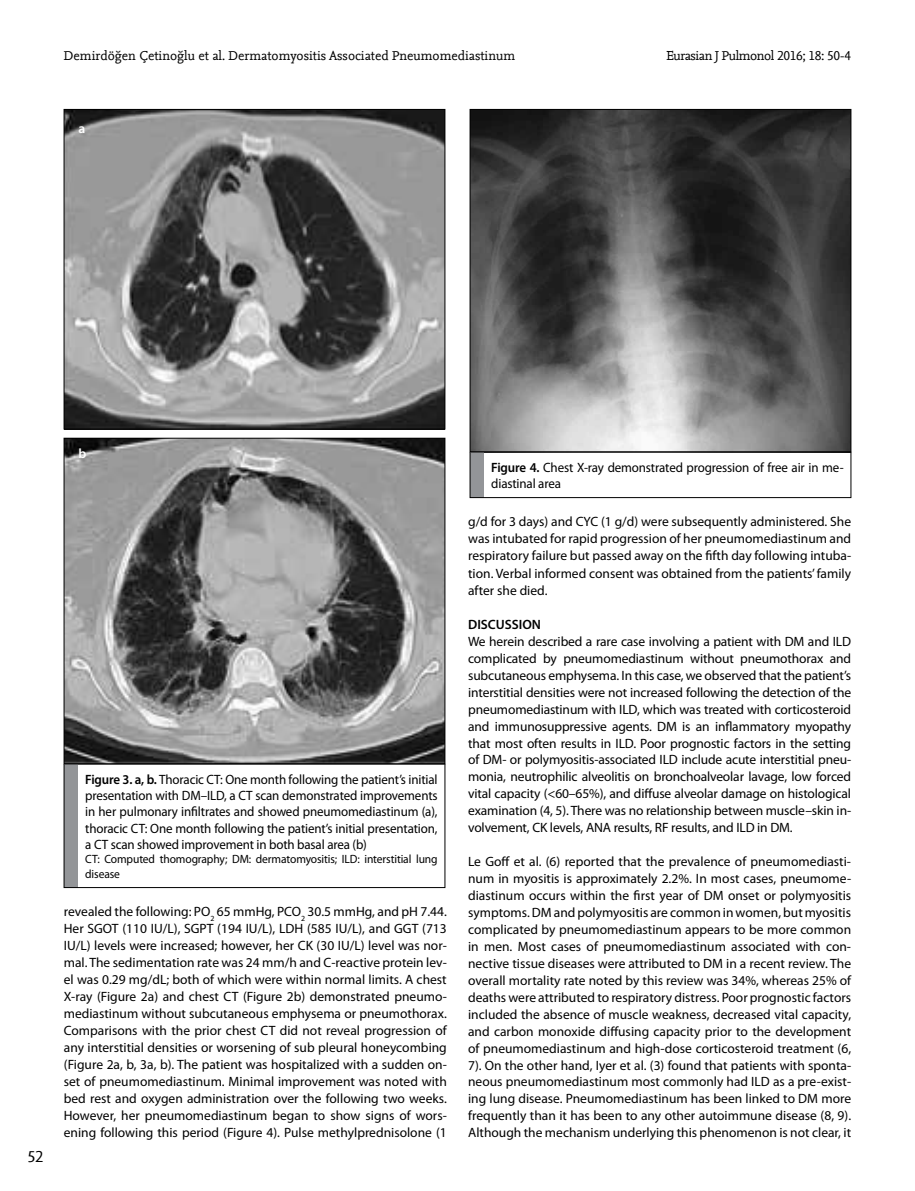
<style>
.page{position:relative;width:915px;height:1191px;background:#fff}
.page>*{position:absolute;margin:0;border:0;box-sizing:border-box;transform-origin:0 0}
.t1{font:16.5px "Nexus Mix TF";color:#000}
.t2{font:13.5px/17px "Myriad Pro";letter-spacing:-.01em;color:#000;text-align:justify}
.t3{font:13.5px/16.2px "Myriad Pro";letter-spacing:-.01em;color:#000;text-align:justify;scale:.96 1}
.t4{font:13.5px "Nexus Mix TF";color:#000}
.t5{font:13.5px "Nexus Mix TF";letter-spacing:-.03em;color:#000}
.t6{font:600 13.5px "Myriad Pro";color:#000}
.t7{font:600 13.5px "Myriad Pro";color:#fff}
.t8{font:12px/14.4px "Myriad Pro";letter-spacing:-.01em;color:#000;scale:.96 1}
.s1{font-weight:600}
</style>
<div class="page">
<img style="left:66px;top:440px;width:377px;height:322px">
<img style="left:66px;top:111px;width:377px;height:316px">
<div style="left:64px;top:109px;width:381px;height:320px;border:1px solid #000"></div>
<div style="left:64px;top:764px;width:13px;height:123px;background:#939598"></div>
<hr style="left:64px;top:763px;width:381px;height:1px;background:#000">
<img style="left:471px;top:111px;width:377px;height:339px">
<div style="left:469px;top:109px;width:381px;height:343px;border:1px solid #000"></div>
<div style="left:470px;top:452px;width:13px;height:45px;background:#939598"></div>
<div style="left:469px;top:452px;width:381px;height:46px;border:1px solid #000"></div>
<p class="t4" style="left:64px;top:47px;width:452px">Demirdöğen Çetinoğlu et al. Dermatomyositis Associated Pneumomediastinum</p>
<p class="t5" style="left:666px;top:47px;width:186px">Eurasian J Pulmonol 2016; 18: 50-4</p>
<p class="t7" style="left:78px;top:119px;width:8px">a</p>
<p class="t1" style="left:28px;top:1146px;width:18px">52</p>
<p class="t7" style="left:78px;top:445px;width:9px">b</p>
<p class="t3" style="left:85px;top:771px;width:368px"><span class="s1">Figure 3. a, b.</span> Thoracic CT: One month following the patient’s initial presentation with DM–ILD, a CT scan demonstrated improvements in her pulmonary infiltrates and showed pneumomediastinum (a), thoracic CT: One month following the patient’s initial presentation, a CT scan showed improvement in both basal area (b)</p>
<p class="t8" style="left:85px;top:852px;width:368px">CT: Computed thomography; DM: dermatomyositis; ILD: interstitial lung disease</p>
<p class="t2" style="left:64px;top:903px;width:384px">revealed the following: PO<sub>2</sub> 65 mmHg, PCO<sub>2</sub> 30.5 mmHg, and pH 7.44.<br>Her SGOT (110 IU/L), SGPT (194 IU/L), LDH (585 IU/L), and GGT (713<br>IU/L) levels were increased; however, her CK (30 IU/L) level was nor&shy;mal. The sedimentation rate was 24 mm/h and C-reactive protein lev&shy;el was 0.29 mg/dL; both of which were within normal limits. A chest X-ray (Figure 2a) and chest CT (Figure 2b) demonstrated pneumo&shy;mediastinum without subcutaneous emphysema or pneumothorax.<br>Comparisons with the prior chest CT did not reveal progression of any interstitial densities or worsening of sub pleural honeycombing (Figure 2a, b, 3a, b). The patient was hospitalized with a sudden on&shy;set of pneumomediastinum. Minimal improvement was noted with bed rest and oxygen administration over the following two weeks.<br>However, her pneumomediastinum began to show signs of wors&shy;ening following this period (Figure 4). Pulse methylprednisolone (1</p>
<p class="t3" style="left:491px;top:459px;width:368px"><span class="s1">Figure 4.</span> Chest X-ray demonstrated progression of free air in me&shy;diastinal area</p>
<p class="t2" style="left:468px;top:512px;width:384px">g/d for 3 days) and CYC (1 g/d) were subsequently administered. She was intubated for rapid progression of her pneumomediastinum and respiratory failure but passed away on the fifth day following intuba&shy;tion. Verbal informed consent was obtained from the patients’ family after she died.</p>
<p class="t6" style="left:468px;top:616px;width:74px">DISCUSSION</p>
<p class="t2" style="left:468px;top:632px;width:384px">We herein described a rare case involving a patient with DM and ILD complicated by pneumomediastinum without pneumothorax and subcutaneous emphysema. In this case, we observed that the patient’s interstitial densities were not increased following the detection of the pneumomediastinum with ILD, which was treated with corticosteroid and immunosuppressive agents. DM is an inflammatory myopathy that most often results in ILD. Poor prognostic factors in the setting of DM- or polymyositis-associated ILD include acute interstitial pneu&shy;monia, neutrophilic alveolitis on bronchoalveolar lavage, low forced vital capacity (&lt;60–65%), and diffuse alveolar damage on histological examination (4, 5). There was no relationship between muscle–skin in&shy;volvement, CK levels, ANA results, RF results, and ILD in DM.</p>
<p class="t2" style="left:468px;top:853px;width:384px">Le Goff et al. (6) reported that the prevalence of pneumomediasti&shy;num in myositis is approximately 2.2%. In most cases, pneumome&shy;diastinum occurs within the first year of DM onset or polymyositis symptoms. DM and polymyositis are common in women, but myositis complicated by pneumomediastinum appears to be more common in men. Most cases of pneumomediastinum associated with con&shy;nective tissue diseases were attributed to DM in a recent review. The overall mortality rate noted by this review was 34%, whereas 25% of deaths were attributed to respiratory distress. Poor prognostic factors included the absence of muscle weakness, decreased vital capacity, and carbon monoxide diffusing capacity prior to the development of pneumomediastinum and high-dose corticosteroid treatment (6, 7). On the other hand, Iyer et al. (3) found that patients with sponta&shy;neous pneumomediastinum most commonly had ILD as a pre-exist&shy;ing lung disease. Pneumomediastinum has been linked to DM more frequently than it has been to any other autoimmune disease (8, 9).<br>Although the mechanism underlying this phenomenon is not clear, it</p>
</div>
